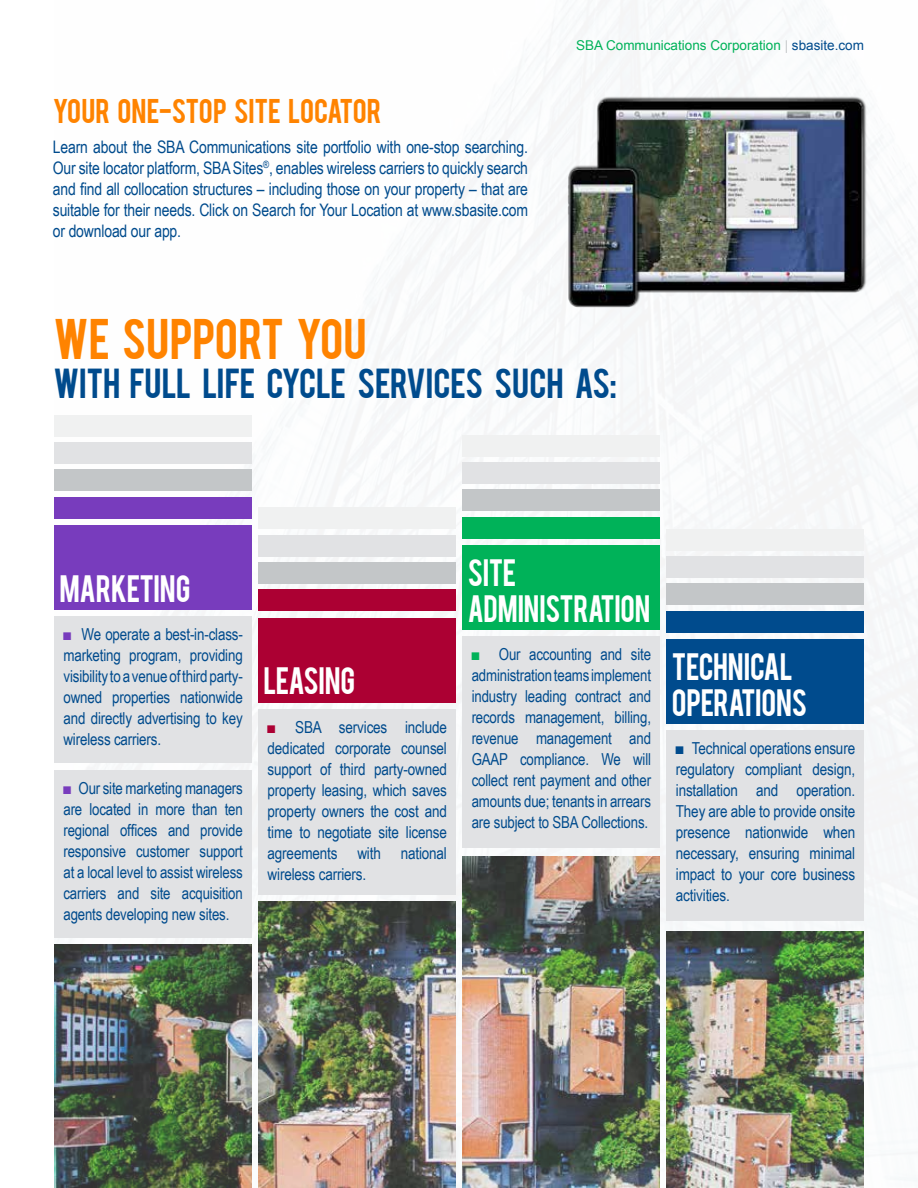
<style>
.page{position:relative;width:918px;height:1188px;background:#fff}
.page>*{position:absolute;margin:0;border:0;box-sizing:border-box;transform-origin:0 0}
.t1{font:45px "Bebas";color:#ff8300}
.t2{font:33px "Bebas";letter-spacing:-.005em;color:#004b8d}
.t3{font:30px/36px "Bebas";letter-spacing:-.01em;color:#fff;scale:.95 1}
.t4{font:27px "Bebas";letter-spacing:-.005em;color:#ff8300}
.t5{font:17.25px/21px "Arial Narrow";letter-spacing:-.01em;color:#004b8d;text-align:justify}
.t6{font:16.5px/21px "Arial Narrow";letter-spacing:-.01em;color:#004b8d;text-align:justify}
.t7{font:13.5px "Arial";color:#00b259}
.s1{color:#c3c6c8}
.s2{color:#004b8d}
.s3{color:#783cbd}
.s4{color:#ac0033}
.s5{color:#00b259}
</style>
<div class="page">
<img style="left:54px;top:436px;width:810px;height:502px">
<img style="left:567px;top:96px;width:300px;height:212px">
<div style="left:54px;top:497px;width:198px;height:21px;background:#783cbd"></div>
<div style="left:258px;top:590px;width:198px;height:21px;background:#ac0033"></div>
<div style="left:462px;top:517px;width:198px;height:21px;background:#00b259"></div>
<div style="left:666px;top:611px;width:198px;height:21px;background:#004b8d"></div>
<img style="left:258px;top:901px;width:198px;height:287px">
<img style="left:54px;top:944px;width:198px;height:244px">
<img style="left:666px;top:931px;width:198px;height:257px">
<img style="left:462px;top:857px;width:198px;height:331px">
<div style="left:54px;top:470px;width:198px;height:21px;background:#c3c6c8"></div>
<div style="left:258px;top:563px;width:198px;height:21px;background:#c3c6c8"></div>
<div style="left:462px;top:490px;width:198px;height:21px;background:#c3c6c8"></div>
<div style="left:666px;top:584px;width:198px;height:21px;background:#c3c6c8"></div>
<div style="left:54px;top:442px;width:198px;height:22px;background:#e1e2e4"></div>
<div style="left:258px;top:535px;width:198px;height:21px;background:#e1e2e4"></div>
<div style="left:462px;top:463px;width:198px;height:21px;background:#e1e2e4"></div>
<div style="left:666px;top:556px;width:198px;height:22px;background:#e1e2e4"></div>
<div style="left:54px;top:415px;width:198px;height:21px;background:#f0f1f1"></div>
<div style="left:258px;top:508px;width:198px;height:21px;background:#f0f1f1"></div>
<div style="left:462px;top:435px;width:198px;height:21px;background:#f0f1f1"></div>
<div style="left:666px;top:529px;width:198px;height:21px;background:#f0f1f1"></div>
<div style="left:54px;top:525px;width:198px;height:84px;background:#783cbd"></div>
<div style="left:258px;top:618px;width:198px;height:84px;background:#ac0033"></div>
<div style="left:462px;top:545px;width:198px;height:84px;background:#00b259"></div>
<div style="left:666px;top:639px;width:198px;height:84px;background:#004b8d"></div>
<div style="left:54px;top:616px;width:198px;height:147px;background:#e1e2e4"></div>
<div style="left:258px;top:709px;width:198px;height:185px;background:#e1e2e4"></div>
<div style="left:462px;top:636px;width:198px;height:212px;background:#e1e2e4"></div>
<div style="left:666px;top:730px;width:198px;height:191px;background:#e1e2e4"></div>
<div style="left:54px;top:770px;width:198px;height:167px;background:#e1e2e4"></div>
<h3 class="t4" style="left:53px;top:91px;width:330px">YOUR ONE-STOP SITE LOCATOR</h3>
<p class="t5" style="left:53px;top:135px;width:477px">Learn about the SBA Communications site portfolio with one-stop searching.<br>Our site locator platform, SBA Sites<sup>®</sup>, enables wireless carriers to quickly search and find all collocation structures – including those on your property – that are suitable for their needs. Click on Search for Your Location at www.sbasite.com or download our app.</p>
<p class="t7" style="left:576px;top:37px;width:289px">SBA Communications Corporation <span class="s1">|</span> <span class="s2">sbasite.com</span></p>
<h1 class="t1" style="left:53px;top:306px;width:315px">WE SUPPORT YOU</h1>
<h2 class="t2" style="left:53px;top:360px;width:565px">WITH FULL LIFE CYCLE SERVICES SUCH AS:</h2>
<h3 class="t3" style="left:60px;top:568px;width:139px">MARKETING</h3>
<p class="t6" style="left:63px;top:623px;width:181px"><span class="s3">■</span> We operate a best-in-class&shy;marketing program, providing visibility to a venue of third party&shy;owned properties nationwide and directly advertising to key wireless carriers.</p>
<p class="t6" style="left:63px;top:777px;width:181px"><span class="s3">■</span> Our site marketing managers are located in more than ten regional offices and provide responsive customer support at a local level to assist wireless carriers and site acquisition agents developing new sites.</p>
<h3 class="t3" style="left:264px;top:661px;width:98px">LEASING</h3>
<p class="t6" style="left:268px;top:716px;width:181px"><span class="s4">■</span> SBA services include dedicated corporate counsel support of third party-owned property leasing, which saves property owners the cost and time to negotiate site license agreements with national wireless carriers.</p>
<h3 class="t3" style="left:468px;top:552px;width:194px">SITE<br>ADMINISTRATION</h3>
<p class="t6" style="left:472px;top:643px;width:181px"><span class="s5">■</span> Our accounting and site administration teams implement industry leading contract and records management, billing, revenue management and GAAP compliance. We will collect rent payment and other amounts due; tenants in arrears are subject to SBA Collections.</p>
<h3 class="t3" style="left:672px;top:646px;width:144px">TECHNICAL<br>OPERATIONS</h3>
<p class="t6" style="left:676px;top:737px;width:181px">■ Technical operations ensure regulatory compliant design, installation and operation.<br>They are able to provide onsite presence nationwide when necessary, ensuring minimal impact to your core business activities.</p>
</div>
